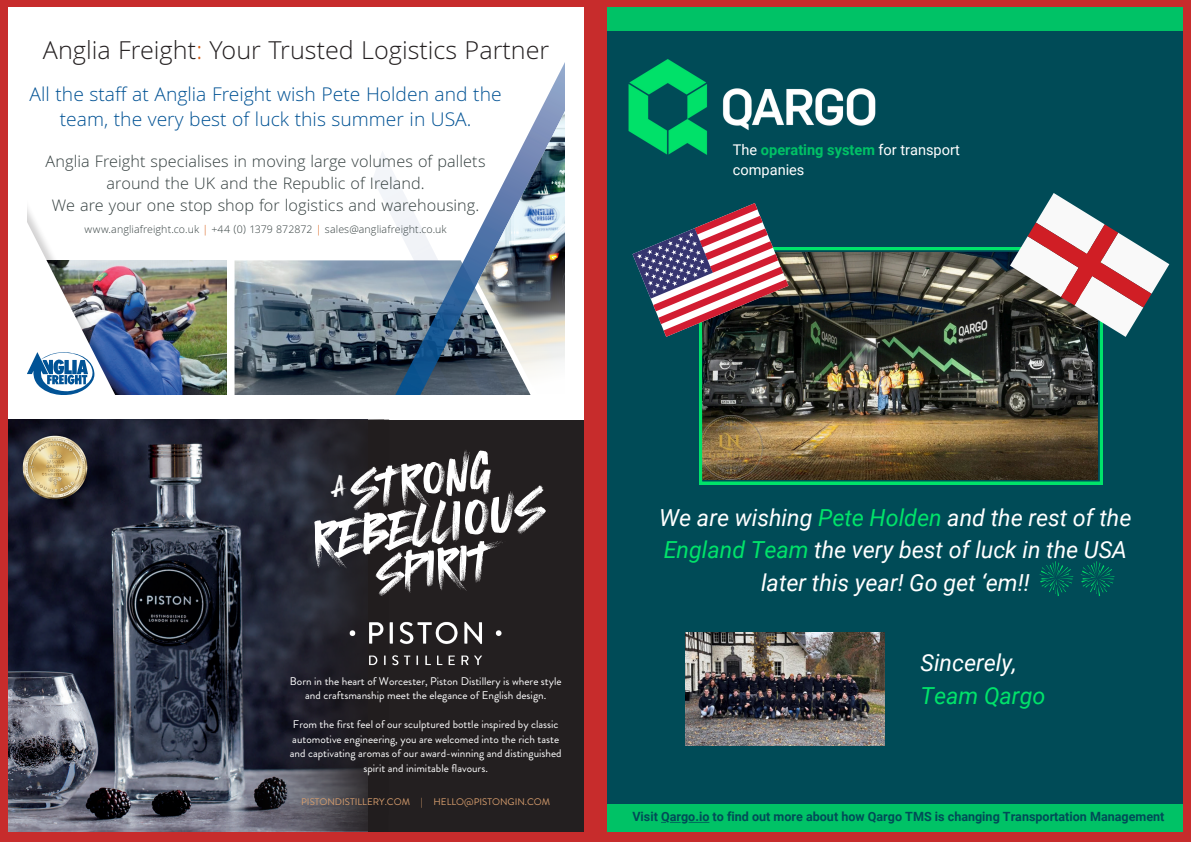
<style>
.page{position:relative;width:1191px;height:842px;background:#fff}
.page>*{position:absolute;margin:0;border:0;box-sizing:border-box;transform-origin:0 0}
.t1{font:51.5px "Atomic Marker";color:#fff}
.t2{font:46.6px "Atomic Marker";color:#fff}
.t3{font:300 27px "Khula";color:#231f20}
.t4{font:italic 23.5px/32.3px "Roboto";color:#fff;text-align:center}
.t5{font:italic 23.5px "Roboto";color:#00e36a}
.t6{font:300 20.7px/24.8px "Khula";color:#015294;text-align:center}
.t7{font:300 17.4px/22.1px "Khula";letter-spacing:.005em;color:#343f3f;text-align:center}
.t8{font:14.7px/20.5px "Roboto";color:#fff}
.t9{font:700 12.7px "Roboto";color:#004b57}
.t10{font:300 11.4px "Khula";letter-spacing:.005em;color:#343f3f}
.t11{font:11.1px/14.5px "Brandon Grotesque";color:#fff;text-align:center}
.t12{font:9.5px "Brandon Grotesque";color:#d69d6d}
.s1{color:#d75d14}
.s2{font-weight:700;color:#00c266}
.s3{color:#00e36a}
</style>
<div class="page">
<div style="left:0;top:0;width:595px;height:842px;background:#c72c2c"></div>
<div style="left:595px;top:0;width:596px;height:842px;background:#c72c2c"></div>
<div style="left:8px;top:8px;width:576px;height:412px;background:#fff"></div>
<img style="left:234px;top:260px;width:138px;height:135px">
<img style="left:151px;top:260px;width:75px;height:135px">
<svg style="left:372px;top:152px;width:106px;height:243px"></svg>
<svg style="left:383px;top:279px;width:95px;height:116px;background:#49657e"></svg>
<img style="left:478px;top:74px;width:87px;height:321px">
<div style="left:8px;top:151px;width:143px;height:269px;background:#231f20;opacity:.2"></div>
<img style="left:27px;top:186px;width:101px;height:209px">
<div style="left:8px;top:8px;width:19px;height:412px;background:#fff"></div>
<div style="left:8px;top:395px;width:576px;height:25px;background:#fff"></div>
<div style="left:8px;top:420px;width:576px;height:411px;background:#231f20"></div>
<img style="left:8px;top:420px;width:204px;height:411px">
<img style="left:212px;top:420px;width:5px;height:411px">
<img style="left:217px;top:420px;width:151px;height:411px">
<img style="left:22px;top:435px;width:65px;height:65px">
<img style="left:345px;top:617px;width:157px;height:51px">
<div style="left:608px;top:8px;width:575px;height:823px;background:#004b57"></div>
<img style="left:686px;top:633px;width:198px;height:112px">
<img style="left:699px;top:247px;width:403px;height:237px">
<img style="left:628px;top:59px;width:248px;height:96px">
<svg style="left:632px;top:203px;width:156px;height:134px"></svg>
<svg style="left:1010px;top:193px;width:159px;height:144px"></svg>
<svg style="left:1039px;top:561px;width:34px;height:35px"></svg>
<svg style="left:1080px;top:561px;width:34px;height:35px"></svg>
<div style="left:608px;top:8px;width:575px;height:23px;background:#00c266"></div>
<div style="left:608px;top:804px;width:575px;height:27px;background:#00c266"></div>
<svg style="left:688px;top:822px;width:21px;height:1px"></svg>
<svg style="left:661px;top:822px;width:19px;height:1px"></svg>
<h3 class="t3" style="left:43px;top:34px;width:508px">Anglia Freight<span class="s1">:</span> Your Trusted Logistics Partner</h3>
<h3 class="t6" style="left:30px;top:84px;width:473px">All the staff at Anglia Freight wish Pete Holden and the team, the very best of luck this summer in USA.</h3>
<h3 class="t7" style="left:45px;top:152px;width:442px">Anglia Freight specialises in moving large volumes of pallets around the UK and the Republic of Ireland.<br>We are your one stop shop for logistics and warehousing.</h3>
<p class="t10" style="left:84px;top:222px;width:364px">www.angliafreight.co.uk <span class="s1">|</span> +44 (0) 1379 872872 <span class="s1">|</span> sales@angliafreight.co.uk</p>
<h3 class="t8" style="left:733px;top:139px;width:228px">The <span class="s2">operating system</span> for transport companies</h3>
<h2 class="t2" style="left:331px;top:467px;width:159px;rotate:-9deg"><sup>A</sup> STRONG</h2>
<h1 class="t1" style="left:309px;top:514px;width:234px;rotate:-9deg">REBELLIOUS</h1>
<h2 class="t2" style="left:372px;top:550px;width:119px;rotate:-9deg">SPIRIT</h2>
<p class="t11" style="left:290px;top:674px;width:273px">Born in the heart of Worcester, Piston Distillery is where style and craftsmanship meet the elegance of English design.</p>
<p class="t11" style="left:290px;top:717px;width:273px">From the first feel of our sculptured bottle inspired by classic automotive engineering, you are welcomed into the rich taste and captivating aromas of our award-winning and distinguished spirit and inimitable flavours.</p>
<p class="t12" style="left:301px;top:795px;width:251px">PISTONDISTILLERY.COM | HELLO@PISTONGIN.COM</p>
<h3 class="t4" style="left:659px;top:501px;width:474px">We are wishing <span class="s3">Pete Holden</span> and the rest of the<br><span class="s3">England Team</span> the very best of luck in the USA later this year! Go get ‘em!!</h3>
<h3 class="t4" style="left:920px;top:646px;width:98px">Sincerely,</h3>
<h3 class="t5" style="left:920px;top:679px;width:126px">Team Qargo</h3>
<p class="t9" style="left:632px;top:808px;width:533px">Visit Qargo.io to find out more about how Qargo TMS is changing Transportation Management</p>
</div>
